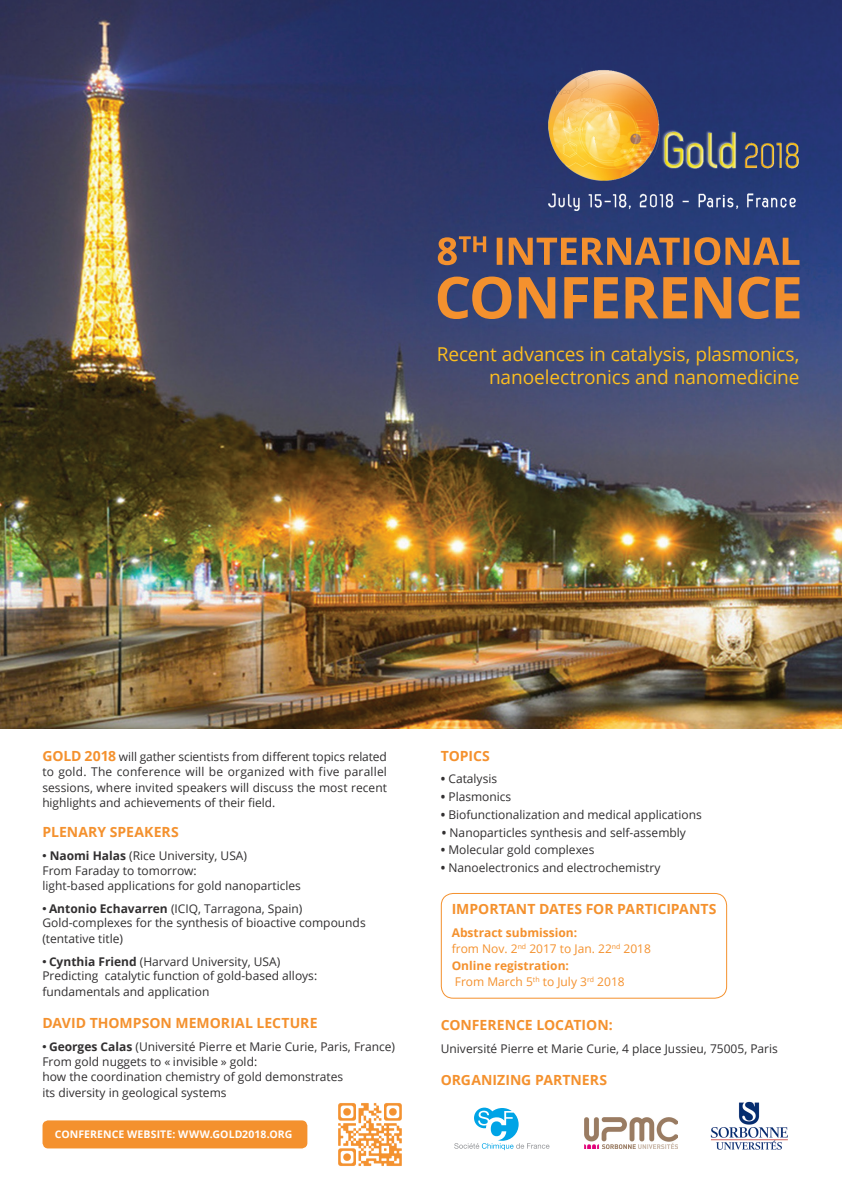
<style>
.page{position:relative;width:842px;height:1191px;background:#fff}
.page>*{position:absolute;margin:0;border:0;box-sizing:border-box;transform-origin:0 0}
.titre_2{font:19.1px/23.3px "Open Sans";letter-spacing:-.005em;color:#fdbe1f;text-align:right}
.titre_2-2{font:700 14px "Open Sans";color:#f4912e}
.titile{font:700 14px "Open Sans";color:#f4912e}
.teste_affiche{font:12px "Open Sans";color:#312f30}
.texte_2{font:12px/15.5px "Open Sans";color:#312f30}
.texte_pres{font:12px/15.5px "Open Sans";letter-spacing:-.005em;color:#312f30;text-align:justify}
.teste_affiche-2{font:12px/15.5px "Open Sans";color:#f4912e}
.teste_affiche-3{font:700 12px "Open Sans";color:#f4912e}
.texte{font:700 10.5px "Open Sans";letter-spacing:.01em;color:#fff}
.s1{font-weight:700;font-size:14px;color:#f4912e}
.s2{font-family:"Adobe Caslon Pro";font-weight:700}
.s3{font-weight:700}
</style>
<div class="page">
<img style="left:0;top:0;width:842px;height:728px">
<img style="left:710px;top:1101px;width:78px;height:49px">
<img style="left:584px;top:1117px;width:94px;height:31px">
<svg style="left:454px;top:1107px;width:95px;height:43px"></svg>
<div style="left:43px;top:1120px;width:264px;height:28px;background:#f4912e;border-radius:6px"></div>
<img style="left:338px;top:1103px;width:64px;height:63px">
<img style="left:527px;top:64px;width:284px;height:154px">
<svg style="left:438px;top:236px;width:361px;height:29px;background:#806158"></svg>
<svg style="left:438px;top:276px;width:361px;height:43px;background:#8e6957"></svg>
<div style="left:441px;top:893px;width:286px;height:105px;border:1px solid #f4912e;border-radius:12px"></div>
<p class="titre_2" style="left:437px;top:342px;width:364px">Recent advances in catalysis, plasmonics, nanoelectronics and nanomedicine</p>
<p class="texte_pres" style="left:42px;top:748px;width:346px"><span class="s1">GOLD 2018</span> will gather scientists from different topics related to gold. The conference will be organized with five parallel sessions, where invited speakers will discuss the most recent highlights and achievements of their field.</p>
<p class="titre_2-2" style="left:43px;top:822px;width:138px">PLENARY SPEAKERS</p>
<p class="teste_affiche" style="left:43px;top:847px;width:206px"><span class="s2">•</span> <span class="s3">Naomi Halas</span> (Rice University, USA)</p>
<p class="texte_2" style="left:43px;top:862px;width:156px">From Faraday to tomorrow:</p>
<p class="texte_2" style="left:43px;top:877px;width:260px">light-based applications for gold nanoparticles</p>
<p class="texte_2" style="left:42px;top:915px;width:325px">Gold-complexes for the synthesis of bioactive compounds (tentative title)</p>
<p class="texte_2" style="left:42px;top:967px;width:276px">Predicting catalytic function of gold-based alloys:</p>
<p class="texte_2" style="left:42px;top:983px;width:169px">fundamentals and application</p>
<p class="teste_affiche" style="left:43px;top:900px;width:261px"><span class="s2">•</span> <span class="s3">Antonio Echavarren</span> (ICIQ, Tarragona, Spain)</p>
<p class="teste_affiche" style="left:43px;top:953px;width:239px"><span class="s2">•</span> <span class="s3">Cynthia Friend</span> (Harvard University, USA)</p>
<p class="titre_2-2" style="left:43px;top:1012px;width:276px">DAVID THOMPSON MEMORIAL LECTURE</p>
<p class="teste_affiche" style="left:43px;top:1038px;width:354px"><span class="s2">•</span> <span class="s3">Georges Calas</span> (Université Pierre et Marie Curie, Paris, France)</p>
<p class="texte_2" style="left:42px;top:1053px;width:302px">From gold nuggets to « invisible » gold:<br>how the coordination chemistry of gold demonstrates its diversity in geological systems</p>
<p class="texte" style="left:55px;top:1127px;width:239px">CONFERENCE WEBSITE: WWW.GOLD2018.ORG</p>
<p class="titre_2-2" style="left:441px;top:745px;width:51px">TOPICS</p>
<p class="teste_affiche" style="left:441px;top:771px;width:58px"><span class="s3">•</span> Catalysis</p>
<p class="teste_affiche" style="left:441px;top:788px;width:72px"><span class="s3">•</span> Plasmonics</p>
<p class="teste_affiche" style="left:441px;top:806px;width:262px"><span class="s3">•</span> Biofunctionalization and medical applications</p>
<p class="teste_affiche" style="left:442px;top:824px;width:245px"><span class="s3">•</span> Nanoparticles synthesis and self-assembly</p>
<p class="teste_affiche" style="left:441px;top:842px;width:155px"><span class="s3">•</span> Molecular gold complexes</p>
<p class="teste_affiche" style="left:441px;top:859px;width:221px"><span class="s3">•</span> Nanoelectronics and electrochemistry</p>
<p class="titre_2-2" style="left:452px;top:899px;width:266px">IMPORTANT DATES FOR PARTICIPANTS</p>
<p class="teste_affiche-2" style="left:452px;top:925px;width:201px"><span class="s3">Abstract submission:<br></span>from Nov. 2<sup>nd</sup> 2017 to Jan. 22<sup>nd</sup> 2018</p>
<p class="teste_affiche-3" style="left:452px;top:957px;width:119px">Online registration:</p>
<p class="teste_affiche-2" style="left:455px;top:973px;width:171px">From March 5<sup>th</sup> to July 3<sup>rd</sup> 2018</p>
<p class="titile" style="left:441px;top:1015px;width:173px">CONFERENCE LOCATION:</p>
<p class="teste_affiche" style="left:441px;top:1040px;width:339px">Université Pierre et Marie Curie, 4 place Jussieu, 75005, Paris</p>
<p class="titile" style="left:441px;top:1070px;width:168px">ORGANIZING PARTNERS</p>
</div>
